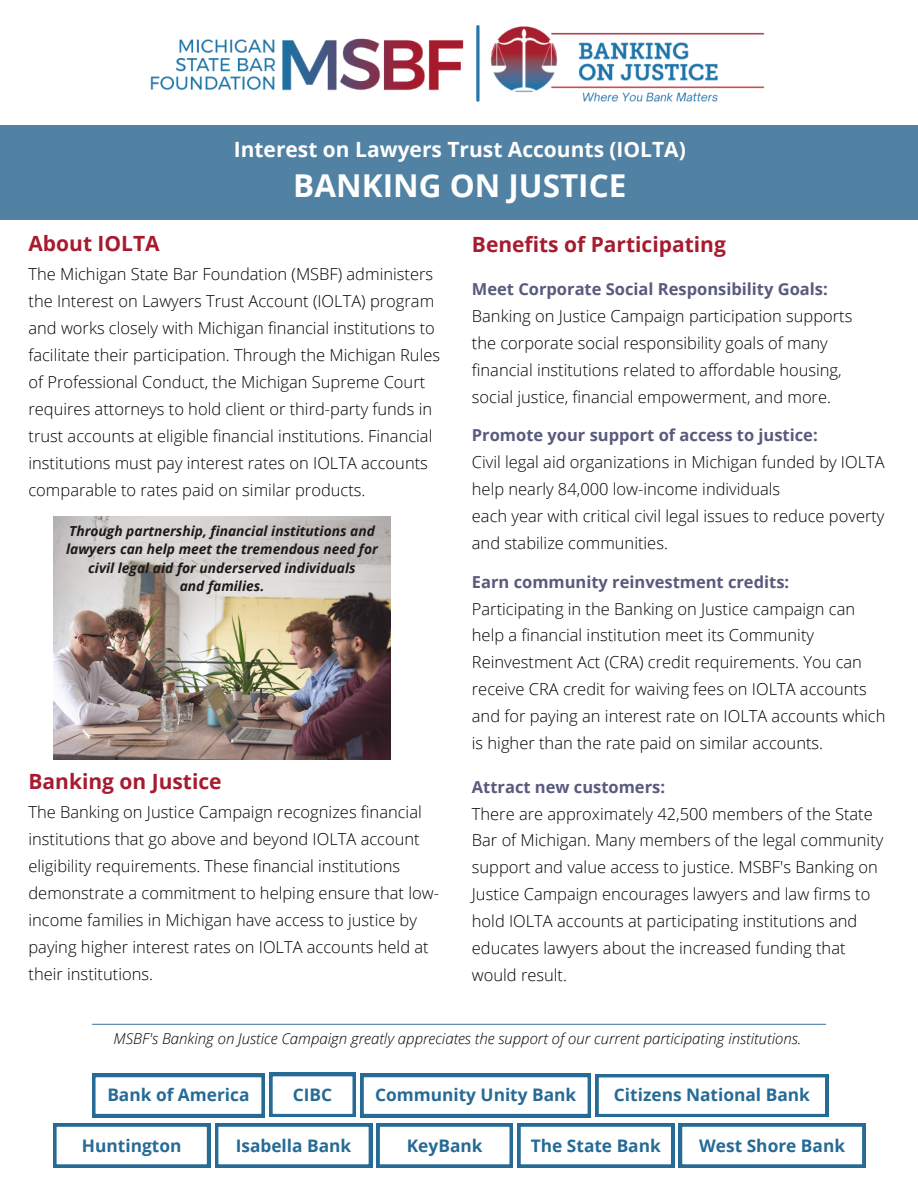
<style>
.page{position:relative;width:918px;height:1188px;background:#fff}
.page>*{position:absolute;margin:0;border:0;box-sizing:border-box;transform-origin:0 0}
.t1{font:700 31.5px "Open Sans";color:#fff}
.t2{font:700 21px "Open Sans";color:#a71b2f}
.t3{font:700 21px "Open Sans";color:#fff}
.t4{font:700 17.25px "Open Sans";color:#266a96}
.t5{font:300 16.5px/26.8px "Open Sans";color:#000}
.t6{font:italic 300 15px "Open Sans";color:#000}
.t7{font:italic 700 13.8px/18.6px "Open Sans";color:#1b1a1a;text-align:center}
.s1{font-weight:700;color:#595a7d}
</style>
<div class="page">
<img style="left:150px;top:25px;width:615px;height:77px">
<div style="left:0;top:125px;width:918px;height:95px;background:#5182a4"></div>
<hr style="left:92px;top:1024px;width:734px;height:1px;background:#5182a4">
<img style="left:53px;top:517px;width:338px;height:243px">
<svg style="left:92px;top:1073px;width:736px;height:44px"></svg>
<div style="left:53px;top:1123px;width:157px;height:45px;background:#266a96"></div>
<div style="left:215px;top:1123px;width:157px;height:45px;background:#266a96"></div>
<div style="left:377px;top:1123px;width:136px;height:45px;background:#266a96"></div>
<div style="left:517px;top:1123px;width:157px;height:45px;background:#266a96"></div>
<div style="left:679px;top:1123px;width:186px;height:45px;background:#266a96"></div>
<svg style="left:56px;top:1123px;width:807px;height:44px"></svg>
<p class="t3" style="left:234px;top:134px;width:454px">Interest on Lawyers Trust Accounts (IOLTA)</p>
<h1 class="t1" style="left:293px;top:163px;width:335px">BANKING ON JUSTICE</h1>
<h5 class="t2" style="left:28px;top:228px;width:133px">About IOLTA</h5>
<h5 class="t5" style="left:28px;top:260px;width:413px">The Michigan State Bar Foundation (MSBF) administers the Interest on Lawyers Trust Account (IOLTA) program and works closely with Michigan financial institutions to facilitate their participation. Through the Michigan Rules of Professional Conduct, the Michigan Supreme Court requires attorneys to hold client or third-party funds in trust accounts at eligible financial institutions. Financial institutions must pay interest rates on IOLTA accounts comparable to rates paid on similar products.</h5>
<h4 class="t7" style="left:66px;top:521px;width:313px">Through partnership, financial institutions and lawyers can help meet the tremendous need for civil legal aid for underserved individuals<br>and families.</h4>
<p class="t2" style="left:28px;top:767px;width:195px">Banking on Justice</p>
<p class="t5" style="left:28px;top:799px;width:412px">The Banking on Justice Campaign recognizes financial institutions that go above and beyond IOLTA account eligibility requirements. These financial institutions demonstrate a commitment to helping ensure that low&shy;income families in Michigan have access to justice by paying higher interest rates on IOLTA accounts held at their institutions.</p>
<h1 class="t2" style="left:472px;top:230px;width:255px">Benefits of Participating</h1>
<h4 class="t5" style="left:472px;top:275px;width:382px"><span class="s1">Meet Corporate Social Responsibility Goals:<br></span>Banking on Justice Campaign participation supports the corporate social responsibility goals of many financial institutions related to affordable housing, social justice, financial empowerment, and more.</h4>
<h4 class="t5" style="left:472px;top:422px;width:414px"><span class="s1">Promote your support of access to justice:<br></span>Civil legal aid organizations in Michigan funded by IOLTA help nearly 84,000 low-income individuals<br>each year with critical civil legal issues to reduce poverty and stabilize communities.</h4>
<h4 class="t5" style="left:472px;top:568px;width:415px"><span class="s1">Earn community reinvestment credits:<br></span>Participating in the Banking on Justice campaign can help a financial institution meet its Community Reinvestment Act (CRA) credit requirements. You can receive CRA credit for waiving fees on IOLTA accounts and for paying an interest rate on IOLTA accounts which is higher than the rate paid on similar accounts.</h4>
<h4 class="t5" style="left:472px;top:773px;width:413px"><span class="s1">Attract new customers:<br></span>There are approximately 42,500 members of the State Bar of Michigan. Many members of the legal community support and value access to justice. MSBF's Banking on Justice Campaign encourages lawyers and law firms to hold IOLTA accounts at participating institutions and educates lawyers about the increased funding that would result.</h4>
<h4 class="t6" style="left:114px;top:1028px;width:689px">MSBF's Banking on Justice Campaign greatly appreciates the support of our current participating institutions.</h4>
<h2 class="t4" style="left:107px;top:1082px;width:144px">Bank of America</h2>
<p class="t4" style="left:293px;top:1083px;width:41px">CIBC</p>
<h3 class="t4" style="left:375px;top:1082px;width:203px">Community Unity Bank</h3>
<h3 class="t4" style="left:614px;top:1083px;width:197px">Citizens National Bank</h3>
<h3 class="t4" style="left:82px;top:1133px;width:101px">Huntington</h3>
<h3 class="t4" style="left:236px;top:1133px;width:117px">Isabella Bank</h3>
<h3 class="t4" style="left:407px;top:1133px;width:77px">KeyBank</h3>
<h3 class="t4" style="left:531px;top:1133px;width:131px">The State Bank</h3>
<h3 class="t4" style="left:699px;top:1133px;width:147px">West Shore Bank</h3>
</div>
